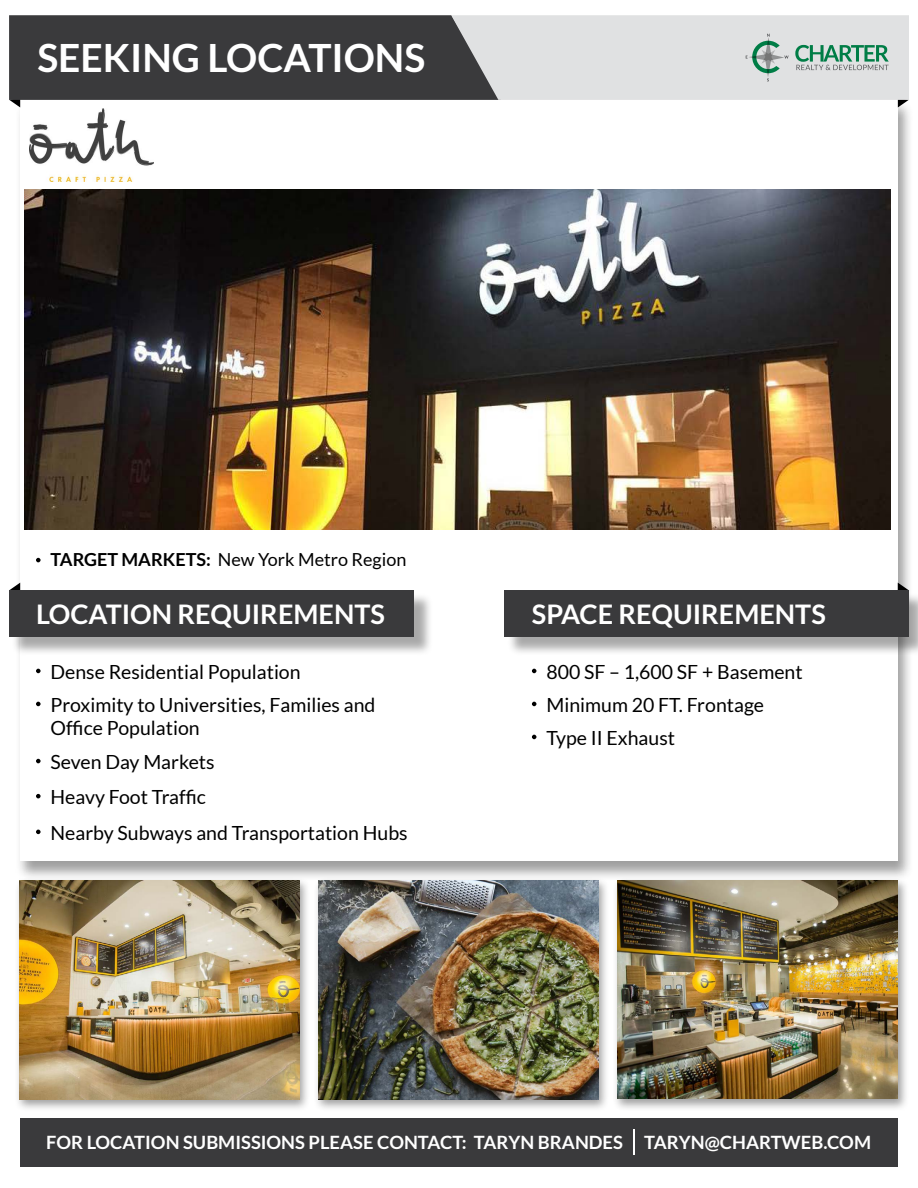
<style>
.page{position:relative;width:918px;height:1188px;background:#fff}
.page>*{position:absolute;margin:0;border:0;box-sizing:border-box;transform-origin:0 0}
.t1{font:700 39px "Lato";color:#fff}
.t2{font:700 27px "Lato";color:#fff}
.t3{font:19.5px/35.4px "Lato";color:#000}
.t4{font:700 18.3px "Lato";color:#fff}
.t5{font:18px "Lato";color:#000}
.s1{font-weight:700}
</style>
<div class="page">
<div style="left:20px;top:1118px;width:878px;height:48px;background:#3a3a3c"></div>
<hr style="left:633px;top:1129px;width:2px;height:26px;background:#fff">
<div style="left:15px;top:99px;width:898px;height:782px;background:#000;opacity:.38"></div>
<div style="left:20px;top:99px;width:878px;height:761px;background:#fff"></div>
<svg style="left:9px;top:583px;width:11px;height:7px"></svg>
<div style="left:11px;top:592px;width:422px;height:64px;background:#000;opacity:.34"></div>
<div style="left:9px;top:590px;width:405px;height:47px;background:#3a3a3c"></div>
<svg style="left:36px;top:669px;width:5px;height:4px"></svg>
<svg style="left:36px;top:558px;width:5px;height:4px"></svg>
<svg style="left:532px;top:669px;width:4px;height:4px"></svg>
<svg style="left:532px;top:702px;width:4px;height:4px"></svg>
<svg style="left:36px;top:702px;width:5px;height:4px"></svg>
<svg style="left:532px;top:735px;width:4px;height:4px"></svg>
<svg style="left:36px;top:759px;width:5px;height:4px"></svg>
<svg style="left:36px;top:794px;width:5px;height:4px"></svg>
<svg style="left:36px;top:830px;width:5px;height:4px"></svg>
<svg style="left:898px;top:583px;width:11px;height:7px"></svg>
<div style="left:507px;top:592px;width:411px;height:64px;background:#000;opacity:.34"></div>
<div style="left:505px;top:590px;width:404px;height:47px;background:#3a3a3c"></div>
<img style="left:25px;top:189px;width:866px;height:340px">
<svg style="left:9px;top:15px;width:900px;height:92px;background:#8f9091"></svg>
<img style="left:29px;top:108px;width:124px;height:74px">
<div style="left:612px;top:877px;width:297px;height:234px;background:#000;opacity:.38"></div>
<img style="left:618px;top:880px;width:280px;height:219px">
<div style="left:313px;top:877px;width:296px;height:235px;background:#000;opacity:.38"></div>
<img style="left:318px;top:880px;width:280px;height:219px">
<div style="left:14px;top:877px;width:296px;height:235px;background:#000;opacity:.38"></div>
<img style="left:19px;top:880px;width:280px;height:219px">
<h1 class="t1" style="left:37px;top:36px;width:390px">SEEKING LOCATIONS</h1>
<p class="t5" style="left:51px;top:549px;width:357px"><span class="s1">TARGET MARKETS:</span> New York Metro Region</p>
<h2 class="t2" style="left:36px;top:599px;width:350px">LOCATION REQUIREMENTS</h2>
<p class="t3" style="left:51px;top:654px;width:252px">Dense Residential Population</p>
<h2 class="t2" style="left:532px;top:599px;width:295px">SPACE REQUIREMENTS</h2>
<p class="t3" style="left:546px;top:654px;width:258px">800 SF – 1,600 SF + Basement</p>
<p class="t3" style="left:51px;top:687px;width:326px">Proximity to Universities, Families and</p>
<p class="t3" style="left:546px;top:687px;width:219px">Minimum 20 FT. Frontage</p>
<p class="t3" style="left:51px;top:711px;width:151px">Office Population</p>
<p class="t3" style="left:546px;top:720px;width:130px">Type II Exhaust</p>
<p class="t3" style="left:51px;top:744px;width:359px">Seven Day Markets<br>Heavy Foot Traffic<br>Nearby Subways and Transportation Hubs</p>
<p class="t4" style="left:46px;top:1132px;width:826px">FOR LOCATION SUBMISSIONS PLEASE CONTACT: TARYN BRANDES TARYN@CHARTWEB.COM</p>
</div>
